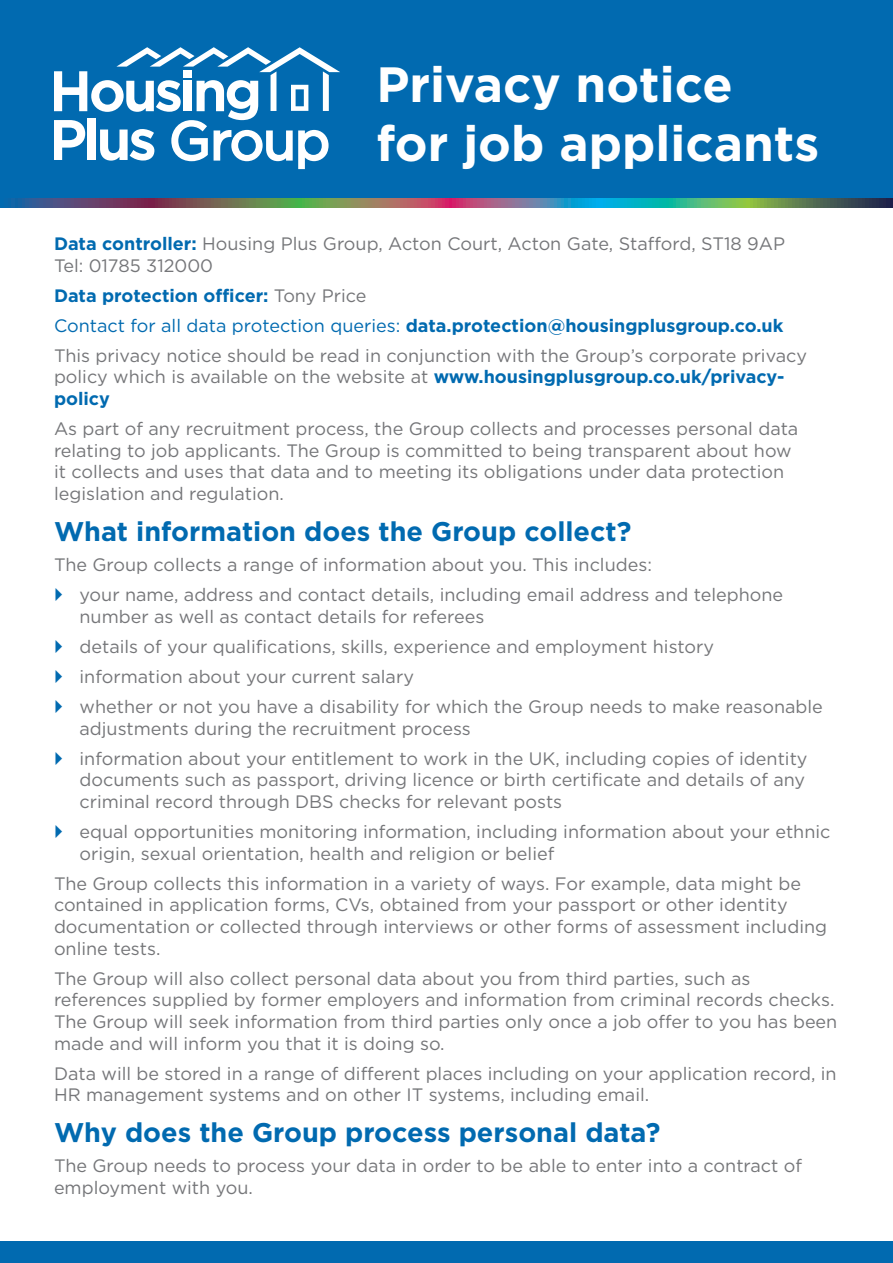
<style>
.page{position:relative;width:893px;height:1263px;background:#fff}
.page>*{position:absolute;margin:0;border:0;box-sizing:border-box;transform-origin:0 0}
.t1{font:700 49.5px "Gotham";color:#fff}
.t2{font:700 27px "Gotham";color:#016ab0}
.Body{font:18px/21.6px "Gotham";color:#757679}
.Body-2{font:700 18px "Gotham";color:#016ab0}
.s1{font-weight:700;color:#016ab0}
.s2{font-weight:400;color:#757679}
.s3{font-weight:400}
</style>
<div class="page">
<div style="left:0;top:1242px;width:893px;height:21px;background:#016ab0"></div>
<div style="left:0;top:0;width:893px;height:203px;background:#016ab0"></div>
<svg style="left:54px;top:47px;width:286px;height:122px"></svg>
<svg style="left:0;top:205px;width:893px;height:3px;background:#617673"></svg>
<svg style="left:0;top:202px;width:893px;height:3px;background:#617673"></svg>
<svg style="left:11px;top:198px;width:882px;height:4px;background:#627772"></svg>
<p class="t1" style="left:377px;top:55px;width:358px">Privacy notice</p>
<p class="t1" style="left:377px;top:115px;width:444px">for job applicants</p>
<p class="Body" style="left:54px;top:232px;width:733px"><span class="s1">Data controller:</span> Housing Plus Group, Acton Court, Acton Gate, Stafford, ST18 9AP<br>Tel: 01785 312000</p>
<p class="Body-2" style="left:54px;top:285px;width:314px">Data protection officer: <span class="s2">Tony Price</span></p>
<p class="Body-2" style="left:54px;top:315px;width:731px"><span class="s3">Contact for all data protection queries:</span> data.protection@housingplusgroup.co.uk</p>
<p class="Body" style="left:54px;top:344px;width:755px">This privacy notice should be read in conjunction with the Group’s corporate privacy policy which is available on the website at <span class="s1">www.housingplusgroup.co.uk/privacy&shy;policy</span></p>
<p class="Body" style="left:54px;top:418px;width:746px">As part of any recruitment process, the Group collects and processes personal data relating to job applicants. The Group is committed to being transparent about how it collects and uses that data and to meeting its obligations under data protection legislation and regulation.</p>
<p class="t2" style="left:54px;top:516px;width:579px">What information does the Group collect?</p>
<p class="Body" style="left:54px;top:553px;width:599px">The Group collects a range of information about you. This includes:</p>
<p class="Body" style="left:80px;top:584px;width:705px">your name, address and contact details, including email address and telephone number as well as contact details for referees</p>
<p class="Body" style="left:80px;top:635px;width:636px">details of your qualifications, skills, experience and employment history</p>
<p class="Body" style="left:80px;top:665px;width:336px">information about your current salary</p>
<p class="Body" style="left:80px;top:695px;width:745px">whether or not you have a disability for which the Group needs to make reasonable adjustments during the recruitment process</p>
<p class="Body" style="left:80px;top:747px;width:730px">information about your entitlement to work in the UK, including copies of identity documents such as passport, driving licence or birth certificate and details of any criminal record through DBS checks for relevant posts</p>
<p class="Body" style="left:80px;top:820px;width:752px">equal opportunities monitoring information, including information about your ethnic origin, sexual orientation, health and religion or belief</p>
<p class="Body" style="left:54px;top:872px;width:775px">The Group collects this information in a variety of ways. For example, data might be contained in application forms, CVs, obtained from your passport or other identity documentation or collected through interviews or other forms of assessment including online tests.</p>
<p class="Body" style="left:54px;top:967px;width:785px">The Group will also collect personal data about you from third parties, such as references supplied by former employers and information from criminal records checks.<br>The Group will seek information from third parties only once a job offer to you has been made and will inform you that it is doing so.</p>
<p class="Body" style="left:54px;top:1062px;width:784px">Data will be stored in a range of different places including on your application record, in<br>HR management systems and on other IT systems, including email.</p>
<p class="t2" style="left:54px;top:1117px;width:608px">Why does the Group process personal data?</p>
<p class="Body" style="left:54px;top:1155px;width:750px">The Group needs to process your data in order to be able to enter into a contract of employment with you.</p>
</div>
